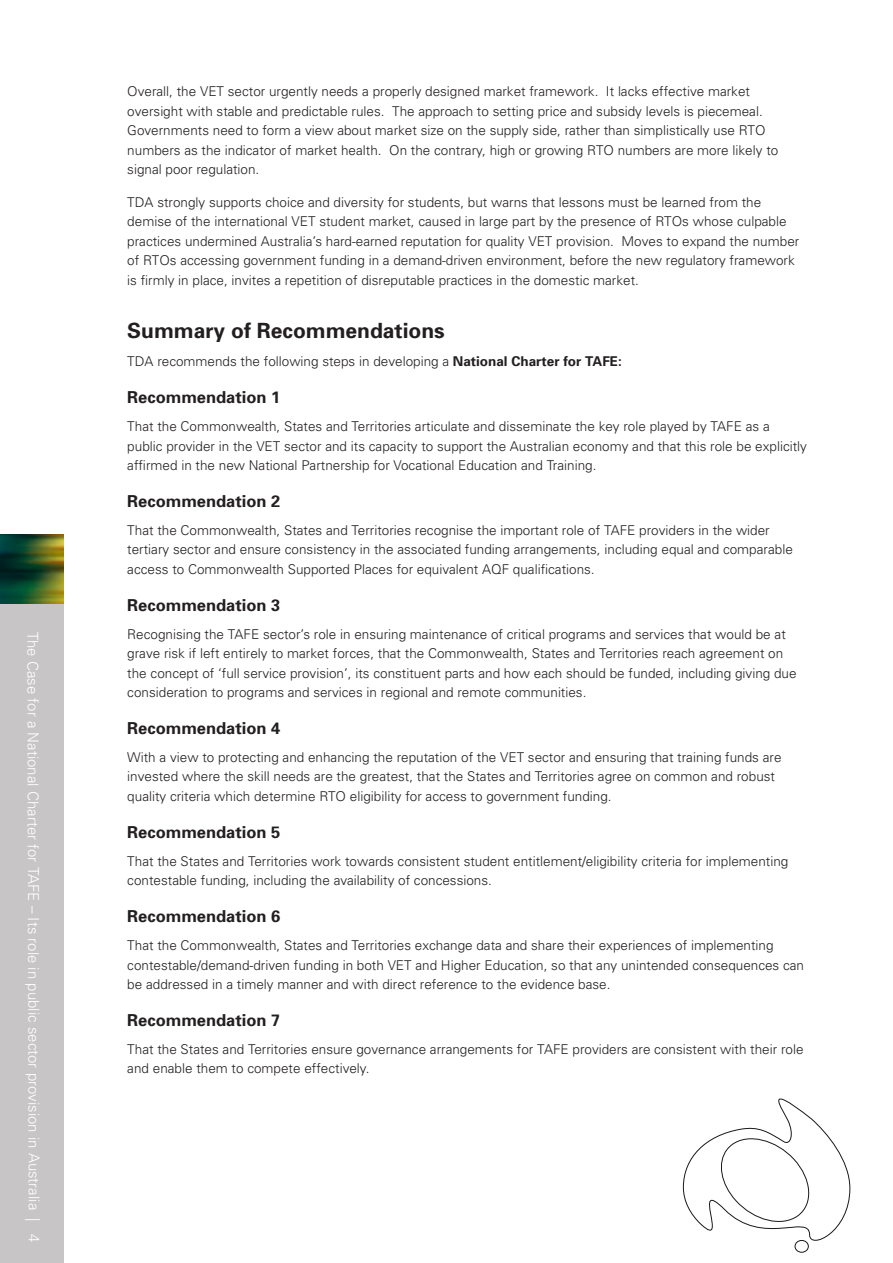
<style>
.page{position:relative;width:893px;height:1263px;background:#fff}
.page>*{position:absolute;margin:0;border:0;box-sizing:border-box;transform-origin:0 0}
.t1{font:700 21px "Univers";color:#231f20}
.t2{font:700 16.5px "Univers";color:#231f20}
.t3{font:300 15px "Univers";letter-spacing:-.005em;color:#fff}
.t4{font:300 13.5px/19.5px "Univers";color:#231f20}
.s1{font-weight:700}
</style>
<div class="page">
<div style="left:0;top:604px;width:64px;height:659px;background:#c7c5c6"></div>
<svg style="left:683px;top:1098px;width:168px;height:154px"></svg>
<img style="left:0;top:535px;width:64px;height:67px">
<p class="t3" style="left:43px;top:631px;width:613px;rotate:90deg">The Case for a National Charter for TAFE – Its role in public sector provision in Australia | 4</p>
<p class="t4" style="left:127px;top:82px;width:652px">Overall, the VET sector urgently needs a properly designed market framework. It lacks effective market oversight with stable and predictable rules. The approach to setting price and subsidy levels is piecemeal.<br>Governments need to form a view about market size on the supply side, rather than simplistically use RTO numbers as the indicator of market health. On the contrary, high or growing RTO numbers are more likely to signal poor regulation.</p>
<p class="t4" style="left:127px;top:192px;width:673px">TDA strongly supports choice and diversity for students, but warns that lessons must be learned from the demise of the international VET student market, caused in large part by the presence of RTOs whose culpable practices undermined Australia’s hard-earned reputation for quality VET provision. Moves to expand the number of RTOs accessing government funding in a demand-driven environment, before the new regulatory framework is firmly in place, invites a repetition of disreputable practices in the domestic market.</p>
<h1 class="t1" style="left:127px;top:318px;width:319px">Summary of Recommendations</h1>
<p class="t4" style="left:127px;top:352px;width:496px">TDA recommends the following steps in developing a <span class="s1">National Charter for TAFE:</span></p>
<p class="t2" style="left:127px;top:387px;width:155px">Recommendation 1</p>
<p class="t4" style="left:127px;top:417px;width:681px">That the Commonwealth, States and Territories articulate and disseminate the key role played by TAFE as a public provider in the VET sector and its capacity to support the Australian economy and that this role be explicitly affirmed in the new National Partnership for Vocational Education and Training.</p>
<p class="t2" style="left:127px;top:491px;width:155px">Recommendation 2</p>
<p class="t4" style="left:127px;top:520px;width:667px">That the Commonwealth, States and Territories recognise the important role of TAFE providers in the wider tertiary sector and ensure consistency in the associated funding arrangements, including equal and comparable access to Commonwealth Supported Places for equivalent AQF qualifications.</p>
<p class="t2" style="left:127px;top:595px;width:155px">Recommendation 3</p>
<p class="t4" style="left:127px;top:624px;width:671px">Recognising the TAFE sector’s role in ensuring maintenance of critical programs and services that would be at grave risk if left entirely to market forces, that the Commonwealth, States and Territories reach agreement on the concept of ‘full service provision’, its constituent parts and how each should be funded, including giving due consideration to programs and services in regional and remote communities.</p>
<p class="t2" style="left:127px;top:718px;width:155px">Recommendation 4</p>
<p class="t4" style="left:127px;top:747px;width:656px">With a view to protecting and enhancing the reputation of the VET sector and ensuring that training funds are invested where the skill needs are the greatest, that the States and Territories agree on common and robust quality criteria which determine RTO eligibility for access to government funding.</p>
<p class="t2" style="left:127px;top:822px;width:155px">Recommendation 5</p>
<p class="t4" style="left:127px;top:851px;width:663px">That the States and Territories work towards consistent student entitlement/eligibility criteria for implementing contestable funding, including the availability of concessions.</p>
<p class="t2" style="left:127px;top:906px;width:155px">Recommendation 6</p>
<p class="t4" style="left:127px;top:935px;width:678px">That the Commonwealth, States and Territories exchange data and share their experiences of implementing contestable/demand-driven funding in both VET and Higher Education, so that any unintended consequences can be addressed in a timely manner and with direct reference to the evidence base.</p>
<p class="t2" style="left:127px;top:1010px;width:155px">Recommendation 7</p>
<p class="t4" style="left:127px;top:1039px;width:678px">That the States and Territories ensure governance arrangements for TAFE providers are consistent with their role and enable them to compete effectively.</p>
</div>
